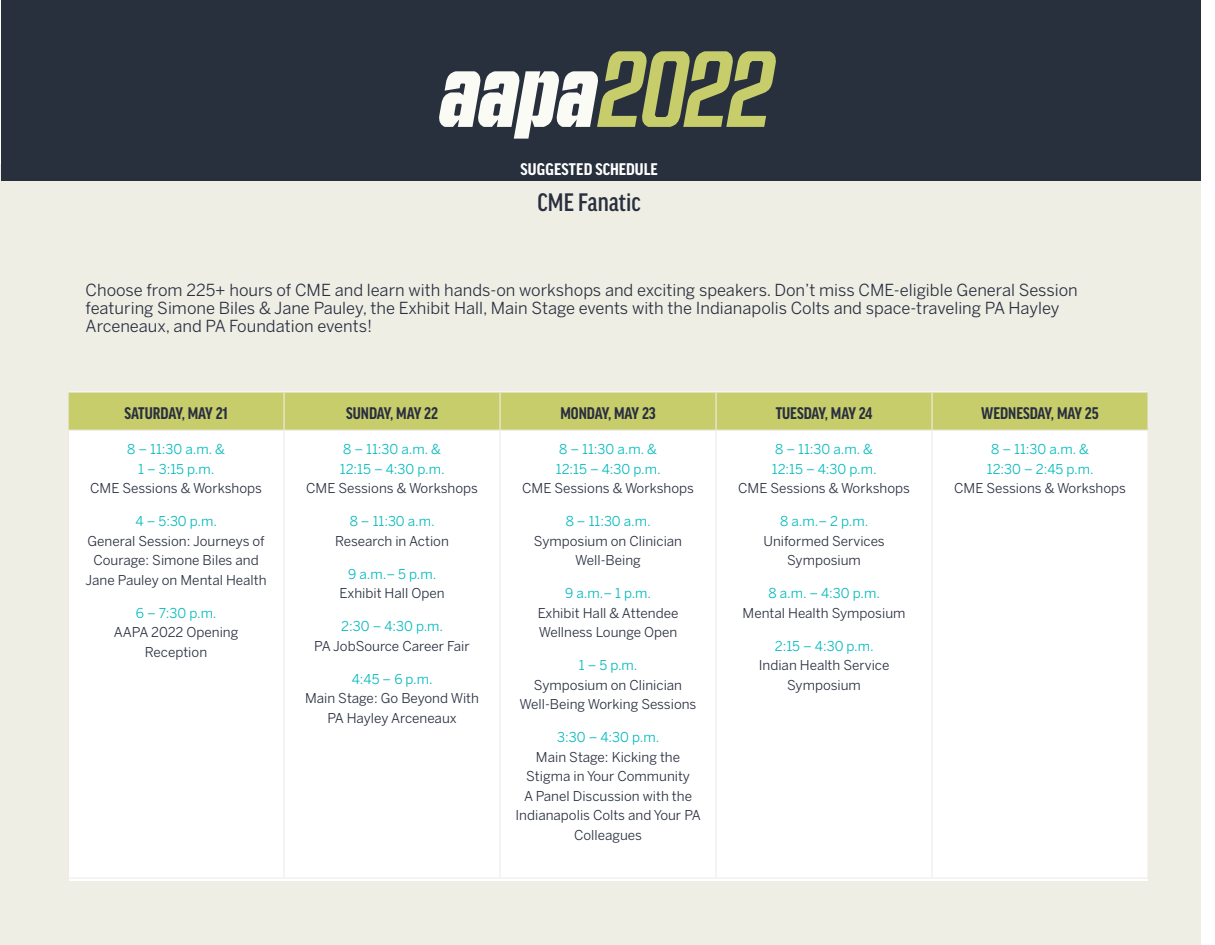
<style>
.page{position:relative;width:1215px;height:945px;background:#fff}
.page>*{position:absolute;margin:0;border:0;box-sizing:border-box;transform-origin:0 0}
.t1{font:500 condensed 27px "Good Headline Pro";color:#292f3f}
.t2{font:700 condensed 18px "Good Headline Pro";color:#292f3f}
.t3{font:700 condensed 18px "Good Headline Pro";letter-spacing:.01em;color:#fff;scale:1.08 1}
.t4{font:16.5px/18px "Benton Sans";color:#292f3f}
.t5{font:13.5px/19.5px "Benton Sans";color:#292f3f;text-align:center}
.t6{font:13.5px/19.5px "Benton Sans";color:#00b9bd;text-align:center}
.s1{color:#292f3f}
.s2{color:#00b9bd}
</style>
<div class="page">
<div style="left:0;top:164px;width:1201px;height:781px;background:#efeee5"></div>
<div style="left:1px;top:0;width:1200px;height:180px;background:#28303e"></div>
<svg style="left:439px;top:51px;width:337px;height:88px"></svg>
<div style="left:69px;top:392px;width:1079px;height:489px;background:#fff"></div>
<div style="left:69px;top:393px;width:1079px;height:37px;background:#c7cd6b"></div>
<hr style="left:68px;top:392px;width:216px;height:1px;background:#efece8">
<hr style="left:284px;top:392px;width:216px;height:1px;background:#efece8">
<hr style="left:284px;top:393px;width:1px;height:37px;background:#efece8">
<hr style="left:500px;top:392px;width:216px;height:1px;background:#efece8">
<hr style="left:500px;top:393px;width:1px;height:37px;background:#efece8">
<hr style="left:716px;top:392px;width:216px;height:1px;background:#efece8">
<hr style="left:716px;top:393px;width:1px;height:37px;background:#efece8">
<hr style="left:932px;top:392px;width:217px;height:1px;background:#efece8">
<hr style="left:932px;top:393px;width:1px;height:37px;background:#efece8">
<hr style="left:68px;top:430px;width:216px;height:1px;background:#efece8">
<hr style="left:284px;top:430px;width:216px;height:1px;background:#efece8">
<hr style="left:284px;top:431px;width:1px;height:447px;background:#efece8">
<hr style="left:500px;top:430px;width:216px;height:1px;background:#efece8">
<hr style="left:500px;top:431px;width:1px;height:447px;background:#efece8">
<hr style="left:716px;top:430px;width:216px;height:1px;background:#efece8">
<hr style="left:716px;top:431px;width:1px;height:447px;background:#efece8">
<hr style="left:932px;top:430px;width:217px;height:1px;background:#efece8">
<hr style="left:932px;top:431px;width:1px;height:447px;background:#efece8">
<hr style="left:68px;top:878px;width:216px;height:1px;background:#efece8">
<hr style="left:284px;top:878px;width:216px;height:1px;background:#efece8">
<hr style="left:500px;top:878px;width:216px;height:1px;background:#efece8">
<hr style="left:716px;top:878px;width:216px;height:1px;background:#efece8">
<hr style="left:932px;top:878px;width:217px;height:1px;background:#efece8">
<p class="t3" style="left:521px;top:161px;width:129px">SUGGESTED SCHEDULE</p>
<p class="t1" style="left:538px;top:190px;width:105px">CME Fanatic</p>
<p class="t4" style="left:86px;top:281px;width:994px">Choose from 225+ hours of CME and learn with hands-on workshops and exciting speakers. Don’t miss CME-eligible General Session featuring Simone Biles &amp; Jane Pauley, the Exhibit Hall, Main Stage events with the Indianapolis Colts and space-traveling PA Hayley<br>Arceneaux, and PA Foundation events!</p>
<p class="t2" style="left:124px;top:405px;width:105px">SATURDAY, MAY 21</p>
<p class="t2" style="left:346px;top:405px;width:93px">SUNDAY, MAY 22</p>
<p class="t2" style="left:560px;top:405px;width:97px">MONDAY, MAY 23</p>
<p class="t2" style="left:776px;top:405px;width:98px">TUESDAY, MAY 24</p>
<p class="t2" style="left:981px;top:405px;width:119px">WEDNESDAY, MAY 25</p>
<p class="t6" style="left:90px;top:440px;width:173px">8 – 11:30 a.m. &amp;<br>1 – 3:15 p.m.<br><span class="s1">CME Sessions &amp; Workshops</span></p>
<p class="t5" style="left:86px;top:512px;width:183px"><span class="s2">4 – 5:30 p.m.<br></span>General Session: Journeys of<br>Courage: Simone Biles and<br>Jane Pauley on Mental Health</p>
<p class="t5" style="left:114px;top:603px;width:126px"><span class="s2">6 – 7:30 p.m.<br></span>AAPA 2022 Opening<br>Reception</p>
<p class="t6" style="left:306px;top:440px;width:173px">8 – 11:30 a.m. &amp;<br>12:15 – 4:30 p.m.<br><span class="s1">CME Sessions &amp; Workshops</span></p>
<p class="t5" style="left:335px;top:512px;width:115px"><span class="s2">8 – 11:30 a.m.<br></span>Research in Action</p>
<p class="t5" style="left:340px;top:564px;width:106px"><span class="s2">9 a.m.– 5 p.m.<br></span>Exhibit Hall Open</p>
<p class="t5" style="left:314px;top:617px;width:157px"><span class="s2">2:30 – 4:30 p.m.<br></span>PA JobSource Career Fair</p>
<p class="t5" style="left:305px;top:669px;width:176px"><span class="s2">4:45 – 6 p.m.<br></span>Main Stage: Go Beyond With<br>PA Hayley Arceneaux</p>
<p class="t6" style="left:522px;top:440px;width:173px">8 – 11:30 a.m. &amp;<br>12:15 – 4:30 p.m.<br><span class="s1">CME Sessions &amp; Workshops</span></p>
<p class="t5" style="left:534px;top:512px;width:150px"><span class="s2">8 – 11:30 a.m.<br></span>Symposium on Clinician<br>Well-Being</p>
<p class="t5" style="left:538px;top:584px;width:142px"><span class="s2">9 a.m.– 1 p.m.<br></span>Exhibit Hall &amp; Attendee<br>Wellness Lounge Open</p>
<p class="t5" style="left:520px;top:656px;width:178px"><span class="s2">1 – 5 p.m.<br></span>Symposium on Clinician<br>Well-Being Working Sessions</p>
<p class="t5" style="left:515px;top:728px;width:187px"><span class="s2">3:30 – 4:30 p.m.<br></span>Main Stage: Kicking the<br>Stigma in Your Community<br>A Panel Discussion with the<br>Indianapolis Colts and Your PA<br>Colleagues</p>
<p class="t6" style="left:738px;top:440px;width:173px">8 – 11:30 a.m. &amp;<br>12:15 – 4:30 p.m.<br><span class="s1">CME Sessions &amp; Workshops</span></p>
<p class="t5" style="left:763px;top:512px;width:123px"><span class="s2">8 a.m.– 2 p.m.<br></span>Uniformed Services<br>Symposium</p>
<p class="t5" style="left:743px;top:584px;width:164px"><span class="s2">8 a.m. – 4:30 p.m.<br></span>Mental Health Symposium</p>
<p class="t5" style="left:759px;top:636px;width:132px"><span class="s2">2:15 – 4:30 p.m.<br></span>Indian Health Service<br>Symposium</p>
<p class="t6" style="left:954px;top:440px;width:173px">8 – 11:30 a.m. &amp;<br>12:30 – 2:45 p.m.<br><span class="s1">CME Sessions &amp; Workshops</span></p>
</div>
